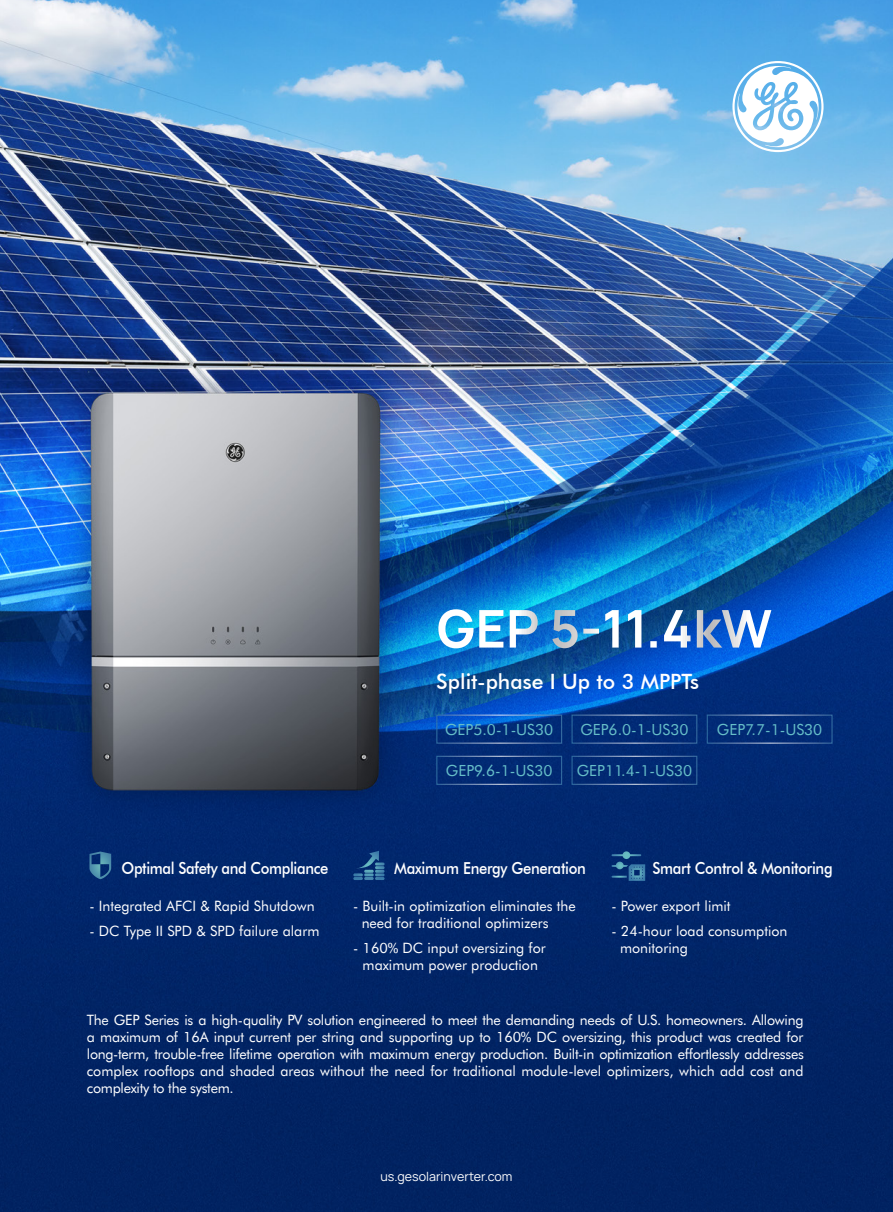
<style>
.page{position:relative;width:893px;height:1212px;background:#fff}
.page>*{position:absolute;margin:0;border:0;box-sizing:border-box;transform-origin:0 0}
.t1{font:700 49.95px "Manrope 3";color:#fff}
.t2{font:500 21.15px "Futura BT";color:#fff}
.t3{font:500 16.5px "Futura BT";letter-spacing:-.02em;color:#fff;scale:.9 1}
.t4{font:15.3px "Futura BT";color:#66bec8}
.t5{font:14.25px/17.1px "Futura BT";color:#fff}
.t6{font:12px "Manrope 3";color:#fff}
</style>
<div class="page">
<img style="left:0;top:0;width:893px;height:1212px">
<svg style="left:732px;top:61px;width:91px;height:91px"></svg>
<svg style="left:353px;top:851px;width:32px;height:29px"></svg>
<svg style="left:89px;top:851px;width:22px;height:28px"></svg>
<svg style="left:611px;top:851px;width:34px;height:30px"></svg>
<p class="t1" style="left:436px;top:596px;width:337px">GEP 5-11.4kW</p>
<p class="t2" style="left:436px;top:668px;width:264px">Split-phase I Up to 3 MPPTs</p>
<p class="t4" style="left:445px;top:719px;width:110px">GEP5.0-1-US30</p>
<p class="t4" style="left:580px;top:719px;width:110px">GEP6.0-1-US30</p>
<p class="t4" style="left:717px;top:719px;width:107px">GEP7.7-1-US30</p>
<p class="t4" style="left:446px;top:760px;width:108px">GEP9.6-1-US30</p>
<p class="t4" style="left:577px;top:760px;width:117px">GEP11.4-1-US30</p>
<p class="t3" style="left:122px;top:858px;width:231px">Optimal Safety and Compliance</p>
<p class="t5" style="left:89px;top:897px;width:227px">- Integrated AFCI &amp; Rapid Shutdown</p>
<p class="t5" style="left:89px;top:922px;width:232px">- DC Type II SPD &amp; SPD failure alarm</p>
<p class="t3" style="left:394px;top:858px;width:215px">Maximum Energy Generation</p>
<p class="t5" style="left:362px;top:897px;width:216px;text-indent:-9px">- Built-in optimization eliminates the need for traditional optimizers</p>
<p class="t5" style="left:353px;top:939px;width:194px;text-align:center">- 160% DC input oversizing for maximum power production</p>
<p class="t3" style="left:652px;top:858px;width:202px">Smart Control &amp; Monitoring</p>
<p class="t5" style="left:611px;top:897px;width:121px">- Power export limit</p>
<p class="t5" style="left:620px;top:922px;width:169px;text-indent:-9px">- 24-hour load consumption monitoring</p>
<p class="t5" style="left:87px;top:1011px;width:718px;text-align:justify">The GEP Series is a high-quality PV solution engineered to meet the demanding needs of U.S. homeowners. Allowing a maximum of 16A input current per string and supporting up to 160% DC oversizing, this product was created for long-term, trouble-free lifetime operation with maximum energy production. Built-in optimization effortlessly addresses complex rooftops and shaded areas without the need for traditional module-level optimizers, which add cost and complexity to the system.</p>
<p class="t6" style="left:380px;top:1169px;width:134px">us.gesolarinverter.com</p>
</div>
